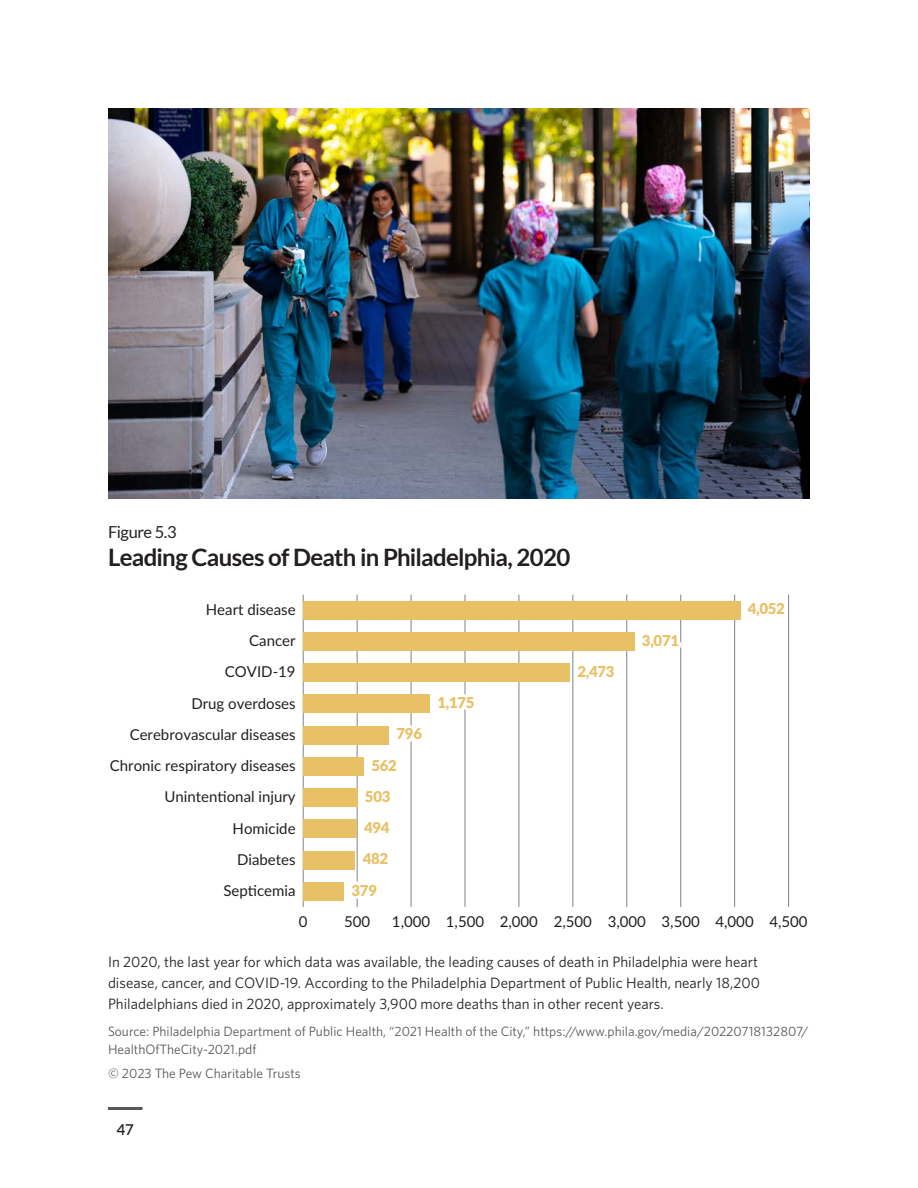
<style>
.page{position:relative;width:918px;height:1188px;background:#fff}
.page>*{position:absolute;margin:0;border:0;box-sizing:border-box;transform-origin:0 0}
.HED{font:700 24px "Lato";letter-spacing:-.035em;color:#231f20}
.Figure{font:16.5px "Lato";letter-spacing:-.03em;color:#231f20}
.Body{font:15px/21px "Whitney";color:#231f20}
.t1{font:15px "Lato";color:#231f20}
.t2{font:900 15px "Lato";letter-spacing:-.02em;color:#e8c066}
.t3{font:600 15px "Lato";color:#231f20}
.Source{font:13.5px/18px "Whitney";color:#57585a}
</style>
<div class="page">
<hr style="left:108px;top:1107px;width:34px;height:3px;background:#57585a">
<img style="left:108px;top:108px;width:702px;height:391px">
<hr style="left:357px;top:595px;width:1px;height:312px;background:#808284">
<hr style="left:411px;top:595px;width:1px;height:312px;background:#808284">
<hr style="left:465px;top:595px;width:1px;height:312px;background:#808284">
<hr style="left:519px;top:595px;width:1px;height:312px;background:#808284">
<hr style="left:573px;top:595px;width:1px;height:312px;background:#808284">
<hr style="left:627px;top:595px;width:1px;height:312px;background:#808284">
<hr style="left:680px;top:595px;width:1px;height:312px;background:#808284">
<hr style="left:734px;top:595px;width:1px;height:312px;background:#808284">
<hr style="left:788px;top:595px;width:1px;height:312px;background:#808284">
<hr style="left:303px;top:595px;width:1px;height:312px;background:#808284">
<div style="left:303px;top:601px;width:437px;height:19px;background:#e8c066"></div>
<div style="left:303px;top:632px;width:331px;height:19px;background:#e8c066"></div>
<div style="left:303px;top:663px;width:267px;height:19px;background:#e8c066"></div>
<div style="left:303px;top:695px;width:127px;height:18px;background:#e8c066"></div>
<div style="left:303px;top:726px;width:86px;height:19px;background:#e8c066"></div>
<div style="left:303px;top:757px;width:61px;height:19px;background:#e8c066"></div>
<div style="left:303px;top:788px;width:54px;height:19px;background:#e8c066"></div>
<div style="left:303px;top:819px;width:53px;height:19px;background:#e8c066"></div>
<div style="left:303px;top:851px;width:52px;height:18px;background:#e8c066"></div>
<div style="left:303px;top:882px;width:41px;height:19px;background:#e8c066"></div>
<svg style="left:634px;top:620px;width:48px;height:36px"></svg>
<svg style="left:572px;top:651px;width:2px;height:81px"></svg>
<svg style="left:340px;top:682px;width:126px;height:225px"></svg>
<p class="Figure" style="left:108px;top:522px;width:70px">Figure 5.3</p>
<p class="HED" style="left:108px;top:544px;width:464px">Leading Causes of Death in Philadelphia, 2020</p>
<p class="t1" style="left:206px;top:599px;width:91px">Heart disease</p>
<p class="t2" style="left:748px;top:598px;width:39px">4,052</p>
<p class="t2" style="left:642px;top:629px;width:39px">3,071</p>
<p class="t2" style="left:577px;top:660px;width:39px">2,473</p>
<p class="t2" style="left:437px;top:691px;width:39px">1,175</p>
<p class="t2" style="left:397px;top:723px;width:27px">796</p>
<p class="t2" style="left:371px;top:754px;width:27px">562</p>
<p class="t2" style="left:365px;top:785px;width:27px">503</p>
<p class="t2" style="left:364px;top:816px;width:27px">494</p>
<p class="t2" style="left:363px;top:848px;width:27px">482</p>
<p class="t2" style="left:352px;top:879px;width:27px">379</p>
<p class="t1" style="left:249px;top:630px;width:48px">Cancer</p>
<p class="t1" style="left:225px;top:661px;width:72px">COVID-19</p>
<p class="t1" style="left:191px;top:693px;width:106px">Drug overdoses</p>
<p class="t1" style="left:130px;top:724px;width:167px">Cerebrovascular diseases</p>
<p class="t1" style="left:110px;top:755px;width:187px">Chronic respiratory diseases</p>
<p class="t1" style="left:165px;top:786px;width:133px">Unintentional injury</p>
<p class="t1" style="left:233px;top:817px;width:64px">Homicide</p>
<p class="t1" style="left:237px;top:849px;width:60px">Diabetes</p>
<p class="t1" style="left:223px;top:880px;width:74px">Septicemia</p>
<p class="t1" style="left:299px;top:911px;width:10px">0</p>
<p class="t1" style="left:344px;top:911px;width:28px">500</p>
<p class="t1" style="left:392px;top:911px;width:417px">1,000 1,500 2,000 2,500 3,000 3,500 4,000 4,500</p>
<p class="Body" style="left:108px;top:951px;width:654px">In 2020, the last year for which data was available, the leading causes of death in Philadelphia were heart disease, cancer, and COVID-19. According to the Philadelphia Department of Public Health, nearly 18,200<br>Philadelphians died in 2020, approximately 3,900 more deaths than in other recent years.</p>
<p class="Source" style="left:108px;top:1022px;width:702px">Source: Philadelphia Department of Public Health, “2021 Health of the City,” https://www.phila.gov/media/20220718132807/<br>HealthOfTheCity-2021.pdf</p>
<p class="Source" style="left:108px;top:1064px;width:194px">© 2023 The Pew Charitable Trusts</p>
<p class="t3" style="left:117px;top:1119px;width:19px">47</p>
</div>
